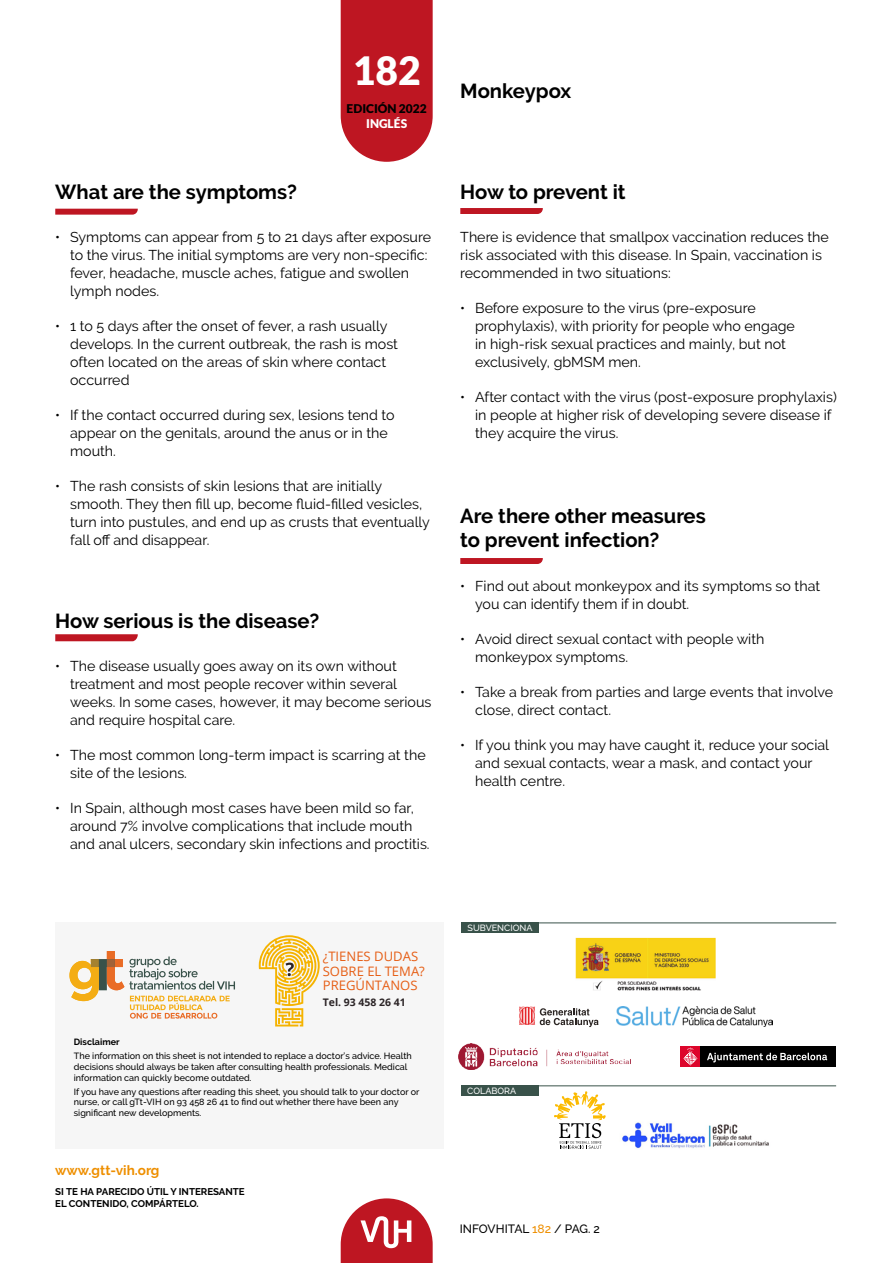
<style>
.page{position:relative;width:893px;height:1263px;background:#fff}
.page>*{position:absolute;margin:0;border:0;box-sizing:border-box;transform-origin:0 0}
.t1{font:900 39px "Lato";color:#fff}
.t2{font:700 20.25px/24.3px "Raleway";color:#000}
.t3{font:14.25px/18px "Raleway";color:#000}
.t4{font:700 13.5px "Raleway";color:#ee8f00}
.t5{font:13.05px/14.4px "Open Sans";color:#e65e15}
.t6{font:500 12px "Raleway";color:#000}
.t7{font:900 12px "Lato";color:#000}
.t8{font:900 12px "Lato";color:#fff}
.t9{font:700 10.5px "Open Sans";color:#2b2426}
.t10{font:700 9.75px/12px "Raleway";color:#000}
.t11{font:500 9px/10.8px "Raleway";color:#000}
.t12{font:500 9px "Raleway";color:#fff}
.t13{font:700 9px "Raleway";color:#000}
.s1{color:#ee8f00}
</style>
<div class="page">
<div style="left:55px;top:923px;width:389px;height:226px;background:#f6f6f6"></div>
<svg style="left:259px;top:935px;width:61px;height:91px"></svg>
<svg style="left:69px;top:951px;width:166px;height:67px"></svg>
<div style="left:461px;top:922px;width:78px;height:11px;background:#39524a"></div>
<hr style="left:461px;top:922px;width:375px;height:1px;background:#39524a">
<hr style="left:461px;top:1085px;width:375px;height:1px;background:#39524a">
<div style="left:461px;top:1085px;width:78px;height:11px;background:#39524a"></div>
<img style="left:622px;top:1122px;width:147px;height:27px">
<img style="left:616px;top:1006px;width:156px;height:21px">
<svg style="left:519px;top:1006px;width:79px;height:21px"></svg>
<img style="left:575px;top:937px;width:141px;height:54px">
<img style="left:459px;top:1044px;width:171px;height:26px">
<div style="left:680px;top:1046px;width:21px;height:21px;background:#dd052b"></div>
<div style="left:700px;top:1046px;width:136px;height:21px;background:#000"></div>
<svg style="left:707px;top:1053px;width:120px;height:9px"></svg>
<svg style="left:683px;top:1047px;width:15px;height:19px"></svg>
<svg style="left:554px;top:1091px;width:52px;height:58px"></svg>
<svg style="left:55px;top:209px;width:83px;height:6px"></svg>
<svg style="left:460px;top:208px;width:83px;height:6px"></svg>
<svg style="left:460px;top:558px;width:83px;height:6px"></svg>
<svg style="left:55px;top:634px;width:83px;height:7px"></svg>
<svg style="left:341px;top:0;width:92px;height:162px;background:#c22530"></svg>
<svg style="left:341px;top:1198px;width:92px;height:65px"></svg>
<h1 class="t1" style="left:353px;top:48px;width:69px">182</h1>
<p class="t7" style="left:347px;top:102px;width:82px">EDICIÓN 2022</p>
<p class="t8" style="left:366px;top:116px;width:42px">INGLÉS</p>
<h2 class="t2" style="left:55px;top:180px;width:243px">What are the symptoms?</h2>
<p class="t3" style="left:70px;top:228px;width:362px;text-indent:-15px">• Symptoms can appear from 5 to 21 days after exposure to the virus. The initial symptoms are very non-specific: fever, headache, muscle aches, fatigue and swollen lymph nodes.</p>
<p class="t3" style="left:70px;top:317px;width:329px;text-indent:-15px">• 1 to 5 days after the onset of fever, a rash usually develops. In the current outbreak, the rash is most often located on the areas of skin where contact occurred</p>
<p class="t3" style="left:70px;top:406px;width:326px;text-indent:-15px">• If the contact occurred during sex, lesions tend to appear on the genitals, around the anus or in the mouth.</p>
<p class="t3" style="left:70px;top:477px;width:361px;text-indent:-15px">• The rash consists of skin lesions that are initially smooth. They then fill up, become fluid-filled vesicles, turn into pustules, and end up as crusts that eventually fall off and disappear.</p>
<h2 class="t2" style="left:55px;top:609px;width:265px">How serious is the disease?</h2>
<p class="t3" style="left:70px;top:657px;width:363px;text-indent:-15px">• The disease usually goes away on its own without treatment and most people recover within several weeks. In some cases, however, it may become serious and require hospital care.</p>
<p class="t3" style="left:70px;top:746px;width:357px;text-indent:-15px">• The most common long-term impact is scarring at the site of the lesions.</p>
<p class="t3" style="left:70px;top:799px;width:361px;text-indent:-15px">• In Spain, although most cases have been mild so far, around 7% involve complications that include mouth and anal ulcers, secondary skin infections and proctitis.</p>
<p class="t5" style="left:323px;top:949px;width:104px">¿TIENES DUDAS<br>SOBRE EL TEMA?<br>PREGÚNTANOS</p>
<p class="t9" style="left:323px;top:994px;width:84px">Tel. 93 458 26 41</p>
<p class="t13" style="left:74px;top:1037px;width:47px">Disclaimer</p>
<p class="t11" style="left:74px;top:1051px;width:340px">The information on this sheet is not intended to replace a doctor’s advice. Health decisions should always be taken after consulting health professionals. Medical information can quickly become outdated.</p>
<p class="t11" style="left:74px;top:1086px;width:347px">If you have any questions after reading this sheet, you should talk to your doctor or nurse, or call gTt-VIH on 93 458 26 41 to find out whether there have been any significant new developments.</p>
<p class="t4" style="left:55px;top:1163px;width:106px">www.gtt-vih.org</p>
<p class="t10" style="left:55px;top:1185px;width:191px">SI TE HA PARECIDO ÚTIL Y INTERESANTE<br>EL CONTENIDO, COMPÁRTELO.</p>
<h2 class="t2" style="left:460px;top:79px;width:113px">Monkeypox</h2>
<h2 class="t2" style="left:460px;top:180px;width:167px">How to prevent it</h2>
<p class="t3" style="left:460px;top:228px;width:370px">There is evidence that smallpox vaccination reduces the risk associated with this disease. In Spain, vaccination is recommended in two situations:</p>
<p class="t3" style="left:475px;top:299px;width:321px;text-indent:-15px">• Before exposure to the virus (pre-exposure prophylaxis), with priority for people who engage in high-risk sexual practices and mainly, but not exclusively, gbMSM men.</p>
<p class="t3" style="left:475px;top:388px;width:363px;text-indent:-15px">• After contact with the virus (post-exposure prophylaxis) in people at higher risk of developing severe disease if they acquire the virus.</p>
<h2 class="t2" style="left:460px;top:504px;width:247px">Are there other measures to prevent infection?</h2>
<p class="t3" style="left:475px;top:577px;width:346px;text-indent:-15px">• Find out about monkeypox and its symptoms so that you can identify them if in doubt.</p>
<p class="t3" style="left:475px;top:630px;width:291px;text-indent:-15px">• Avoid direct sexual contact with people with monkeypox symptoms.</p>
<p class="t3" style="left:475px;top:683px;width:359px;text-indent:-15px">• Take a break from parties and large events that involve close, direct contact.</p>
<p class="t3" style="left:475px;top:736px;width:355px;text-indent:-15px">• If you think you may have caught it, reduce your social and sexual contacts, wear a mask, and contact your health centre.</p>
<p class="t12" style="left:468px;top:922px;width:66px">SUBVENCIONA</p>
<p class="t12" style="left:467px;top:1085px;width:50px">COLABORA</p>
<p class="t6" style="left:460px;top:1221px;width:142px">INFOVHITAL <span class="s1">182</span> / PAG. 2</p>
</div>
